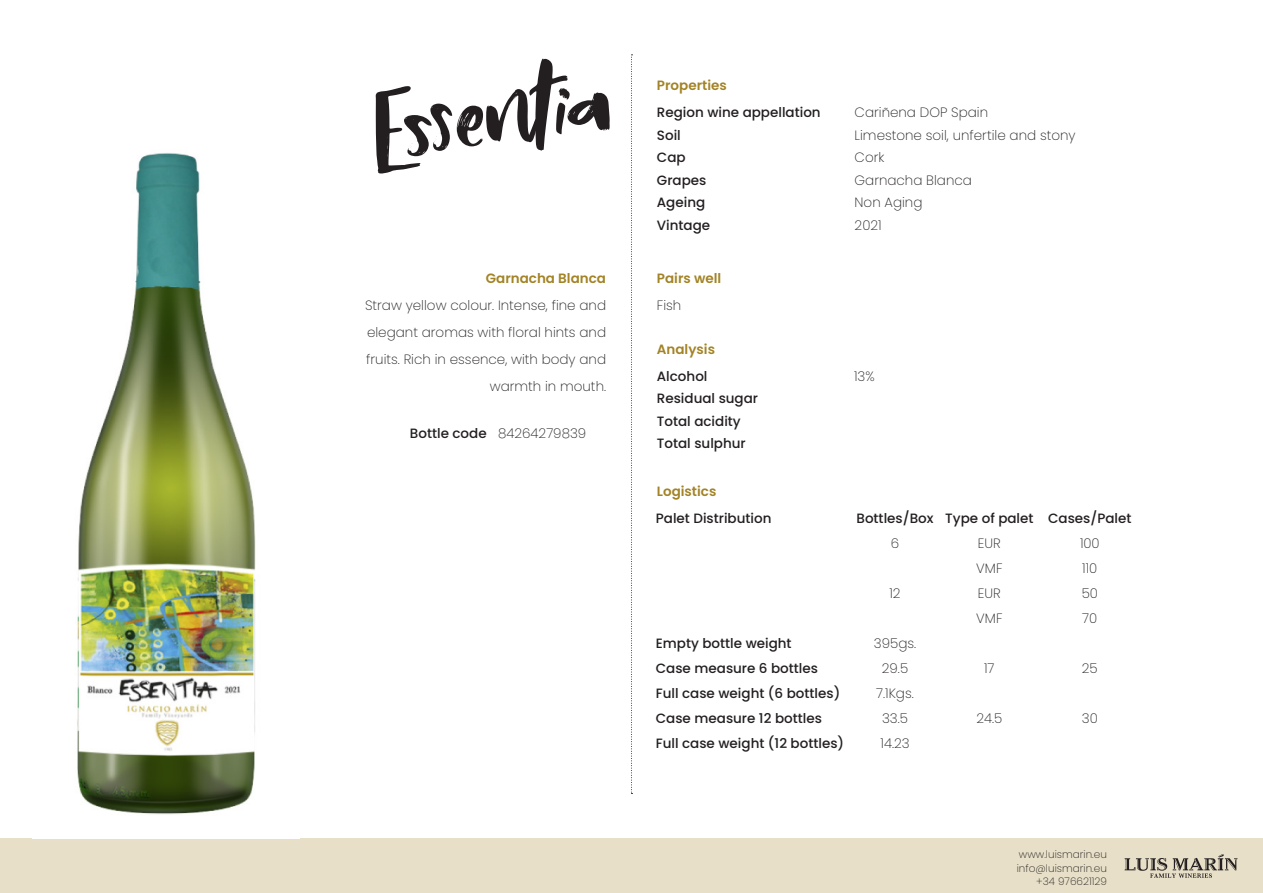
<style>
.page{position:relative;width:1263px;height:893px;background:#fff}
.page>*{position:absolute;margin:0;border:0;box-sizing:border-box;transform-origin:0 0}
.t1{font:200 13.5px/27px "Poppins";color:#231f20;text-align:right}
.t2{font:500 13.5px "Poppins";color:#231f20}
.t3{font:600 13.5px "Poppins";color:#a38326}
.t4{font:600 13.5px "Poppins";color:#a28326}
.t5{font:200 10.5px "Poppins";color:#231f20}
</style>
<div class="page">
<div style="left:0;top:839px;width:1263px;height:54px;background:#e7dfc7"></div>
<img style="left:77px;top:153px;width:179px;height:662px">
<svg style="left:631px;top:54px;width:1px;height:740px"></svg>
<svg style="left:1124px;top:854px;width:113px;height:24px"></svg>
<svg style="left:376px;top:59px;width:234px;height:115px"></svg>
<p class="t3" style="left:486px;top:271px;width:122px">Garnacha Blanca</p>
<p class="t1" style="left:365px;top:292px;width:242px">Straw yellow colour. Intense, fine and elegant aromas with floral hints and fruits. Rich in essence, with body and warmth in mouth.</p>
<p class="t2" style="left:410px;top:426px;width:78px">Bottle code</p>
<p class="t1" style="left:498px;top:420px;width:89px">84264279839</p>
<p class="t3" style="left:657px;top:78px;width:71px">Properties</p>
<p class="t2" style="left:657px;top:105px;width:165px">Region wine appellation</p>
<p class="t2" style="left:657px;top:127px;width:25px">Soil</p>
<p class="t2" style="left:657px;top:150px;width:30px">Cap</p>
<p class="t2" style="left:657px;top:172px;width:51px">Grapes</p>
<p class="t2" style="left:657px;top:195px;width:50px">Ageing</p>
<p class="t2" style="left:657px;top:217px;width:55px">Vintage</p>
<p class="t1" style="left:855px;top:99px;width:135px">Cariñena DOP Spain</p>
<p class="t1" style="left:855px;top:122px;width:222px">Limestone soil, unfertile and stony</p>
<p class="t1" style="left:855px;top:144px;width:31px">Cork</p>
<p class="t1" style="left:855px;top:167px;width:119px">Garnacha Blanca</p>
<p class="t1" style="left:855px;top:189px;width:69px">Non Aging</p>
<p class="t1" style="left:855px;top:212px;width:29px">2021</p>
<p class="t4" style="left:657px;top:271px;width:66px">Pairs well</p>
<p class="t1" style="left:657px;top:292px;width:26px">Fish</p>
<p class="t3" style="left:657px;top:341px;width:60px">Analysis</p>
<p class="t2" style="left:657px;top:368px;width:52px">Alcohol</p>
<p class="t2" style="left:657px;top:391px;width:103px">Residual sugar</p>
<p class="t2" style="left:657px;top:413px;width:85px">Total acidity</p>
<p class="t2" style="left:657px;top:436px;width:90px">Total sulphur</p>
<p class="t1" style="left:854px;top:363px;width:22px">13%</p>
<p class="t3" style="left:657px;top:484px;width:61px">Logistics</p>
<p class="t2" style="left:656px;top:510px;width:117px">Palet Distribution</p>
<p class="t2" style="left:656px;top:635px;width:137px">Empty bottle weight</p>
<p class="t2" style="left:656px;top:660px;width:164px">Case measure 6 bottles</p>
<p class="t2" style="left:656px;top:685px;width:186px">Full case weight (6 bottles)</p>
<p class="t2" style="left:656px;top:710px;width:168px">Case measure 12 bottles</p>
<p class="t2" style="left:656px;top:735px;width:190px">Full case weight (12 bottles)</p>
<p class="t2" style="left:856px;top:510px;width:79px">Bottles/Box</p>
<p class="t1" style="left:891px;top:530px;width:10px">6</p>
<p class="t1" style="left:889px;top:580px;width:13px">12</p>
<p class="t1" style="left:874px;top:630px;width:44px">395gs.</p>
<p class="t1" style="left:882px;top:655px;width:28px">29.5</p>
<p class="t1" style="left:876px;top:680px;width:39px">7.1Kgs.</p>
<p class="t1" style="left:882px;top:705px;width:27px">33.5</p>
<p class="t1" style="left:880px;top:730px;width:31px">14.23</p>
<p class="t2" style="left:945px;top:510px;width:90px">Type of palet</p>
<p class="t1" style="left:978px;top:530px;width:24px">EUR</p>
<p class="t1" style="left:976px;top:555px;width:28px">VMF</p>
<p class="t1" style="left:978px;top:580px;width:24px">EUR</p>
<p class="t1" style="left:976px;top:605px;width:28px">VMF</p>
<p class="t1" style="left:984px;top:655px;width:12px">17</p>
<p class="t1" style="left:976px;top:705px;width:27px">24.5</p>
<p class="t2" style="left:1048px;top:510px;width:85px">Cases/Palet</p>
<p class="t1" style="left:1080px;top:530px;width:21px">100</p>
<p class="t1" style="left:1082px;top:555px;width:17px">110</p>
<p class="t1" style="left:1082px;top:580px;width:18px">50</p>
<p class="t1" style="left:1082px;top:605px;width:17px">70</p>
<p class="t1" style="left:1082px;top:655px;width:17px">25</p>
<p class="t1" style="left:1082px;top:705px;width:17px">30</p>
<p class="t5" style="left:1019px;top:848px;width:90px">www.luismarin.eu</p>
<p class="t5" style="left:1017px;top:862px;width:92px">info@luismarin.eu</p>
<p class="t5" style="left:1036px;top:875px;width:72px">+34 976621129</p>
</div>
